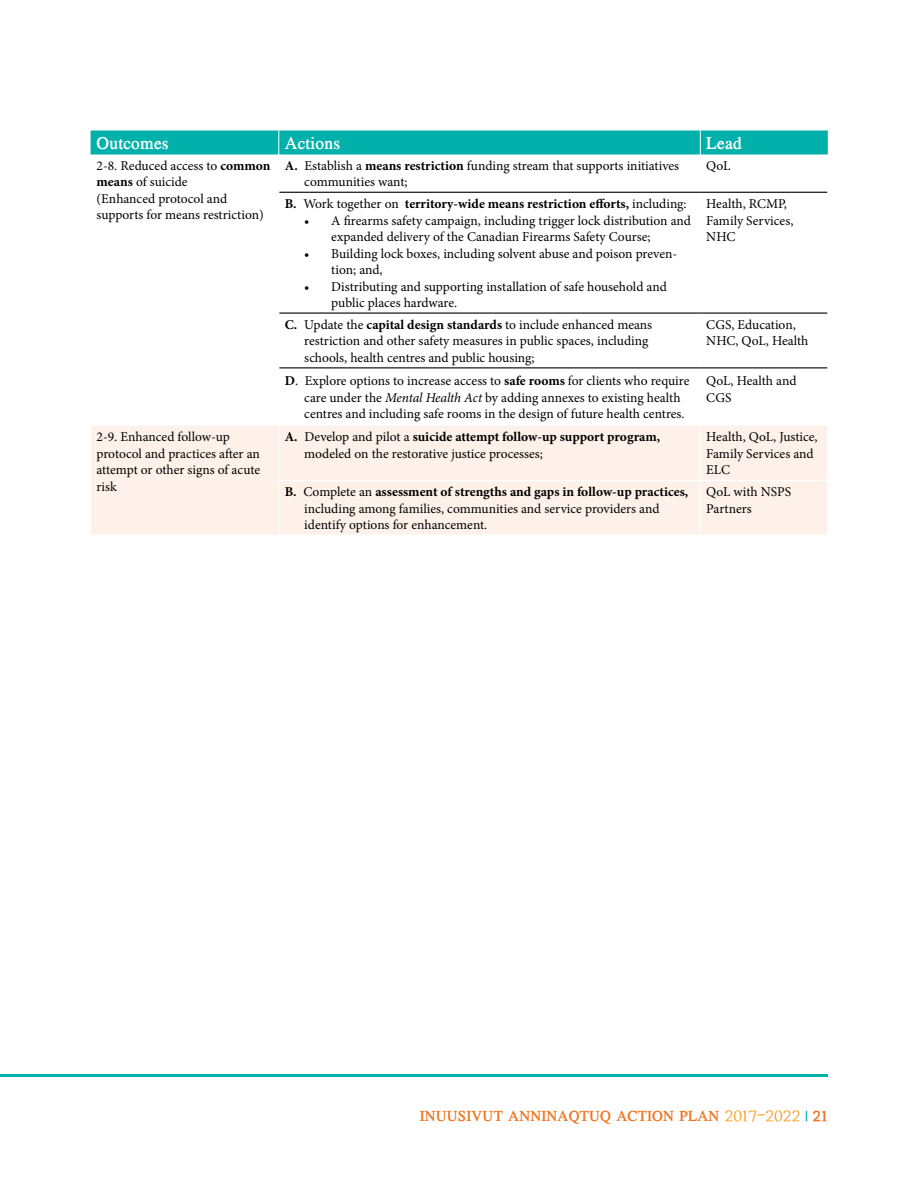
<style>
.page{position:relative;width:918px;height:1188px;background:#fff}
.page>*{position:absolute;margin:0;border:0;box-sizing:border-box;transform-origin:0 0}
.t1{font:700 21px "Masinahikan";color:#fff}
.t2{font:700 18px "Masinahikan";color:#ee7623}
.t3{font:13.5px/16.5px "Minion Pro";color:#000}
.t4{font:700 13.5px "Minion Pro";color:#000}
.s1{font-weight:700}
.s2{font-weight:400}
.s3{font-style:italic}
.s4{font-weight:400;color:#f99d1e}
.s5{color:#00b0aa}
</style>
<div class="page">
<hr style="left:0;top:1074px;width:828px;height:3px;background:#00b0aa">
<svg style="left:279px;top:191px;width:548px;height:178px"></svg>
<div style="left:91px;top:426px;width:736px;height:109px;background:#fdf1e9"></div>
<svg style="left:91px;top:130px;width:737px;height:25px;background:#0bb3ad"></svg>
<hr style="left:700px;top:155px;width:1px;height:37px;background:#fff">
<hr style="left:700px;top:193px;width:1px;height:120px;background:#fff">
<hr style="left:700px;top:314px;width:1px;height:53px;background:#fff">
<hr style="left:700px;top:368px;width:1px;height:58px;background:#fff">
<hr style="left:278px;top:426px;width:1px;height:55px;background:#fff">
<hr style="left:278px;top:481px;width:1px;height:54px;background:#fff">
<hr style="left:700px;top:426px;width:1px;height:54px;background:#fff">
<hr style="left:700px;top:481px;width:1px;height:54px;background:#fff">
<hr style="left:279px;top:480px;width:421px;height:1px;background:#fff">
<hr style="left:700px;top:480px;width:127px;height:1px;background:#fff">
<hr style="left:279px;top:192px;width:421px;height:1px;background:#000">
<hr style="left:700px;top:192px;width:127px;height:1px;background:#000">
<hr style="left:279px;top:313px;width:421px;height:1px;background:#000">
<hr style="left:700px;top:313px;width:127px;height:1px;background:#000">
<hr style="left:279px;top:367px;width:421px;height:1px;background:#000">
<hr style="left:700px;top:367px;width:127px;height:1px;background:#000">
<h1 class="t1" style="left:97px;top:132px;width:74px">Outcomes</h1>
<h1 class="t1" style="left:285px;top:132px;width:57px">Actions</h1>
<h1 class="t1" style="left:706px;top:132px;width:37px">Lead</h1>
<p class="t3" style="left:97px;top:157px;width:175px">2-8. Reduced access to <span class="s1">common means</span> of suicide<br>(Enhanced protocol and supports for means restriction)</p>
<p class="t3" style="left:304px;top:157px;width:376px;text-indent:-19px"><span class="s1">A.</span> Establish a <span class="s1">means restriction</span> funding stream that supports initiatives communities want;</p>
<p class="t3" style="left:706px;top:157px;width:26px">QoL</p>
<p class="t3" style="left:706px;top:196px;width:89px">Health, RCMP,<br>Family Services,<br>NHC</p>
<p class="t4" style="left:285px;top:194px;width:403px">B. <span class="s2">Work together on</span> territory-wide means restriction efforts, <span class="s2">including:</span></p>
<p class="t3" style="left:331px;top:212px;width:361px;text-indent:-27px">• A firearms safety campaign, including trigger lock distribution and expanded delivery of the Canadian Firearms Safety Course;</p>
<p class="t3" style="left:331px;top:245px;width:348px;text-indent:-27px">• Building lock boxes, including solvent abuse and poison preven&shy;tion; and,</p>
<p class="t3" style="left:331px;top:278px;width:337px;text-indent:-27px">• Distributing and supporting installation of safe household and public places hardware.</p>
<p class="t3" style="left:304px;top:316px;width:349px;text-indent:-19px"><span class="s1">C.</span> Update the <span class="s1">capital design standards</span> to include enhanced means restriction and other safety measures in public spaces, including schools, health centres and public housing;</p>
<p class="t3" style="left:706px;top:316px;width:104px">CGS, Education,<br>NHC, QoL, Health</p>
<p class="t3" style="left:304px;top:373px;width:387px;text-indent:-19px"><span class="s1">D</span>. Explore options to increase access to <span class="s1">safe rooms</span> for clients who require care under the <span class="s3">Mental Health Act</span> by adding annexes to existing health centres and including safe rooms in the design of future health centres.</p>
<p class="t3" style="left:706px;top:373px;width:92px">QoL, Health and<br>CGS</p>
<p class="t3" style="left:97px;top:429px;width:165px">2-9. Enhanced follow-up protocol and practices after an attempt or other signs of acute risk</p>
<p class="t3" style="left:304px;top:429px;width:358px;text-indent:-19px"><span class="s1">A.</span> Develop and pilot a <span class="s1">suicide attempt follow-up support program, </span>modeled on the restorative justice processes;</p>
<p class="t3" style="left:706px;top:429px;width:113px">Health, QoL, Justice,<br>Family Services and<br>ELC</p>
<p class="t3" style="left:304px;top:484px;width:386px;text-indent:-19px"><span class="s1">B.</span> Complete an <span class="s1">assessment of strengths and gaps in follow-up practices, </span>including among families, communities and service providers and identify options for enhancement.</p>
<p class="t3" style="left:706px;top:484px;width:86px">QoL with NSPS<br>Partners</p>
<h2 class="t2" style="left:420px;top:1106px;width:410px">INUUSIVUT ANNINAQTUQ ACTION PLAN <span class="s4">2017–2022</span> <span class="s5">|</span> 21</h2>
</div>
